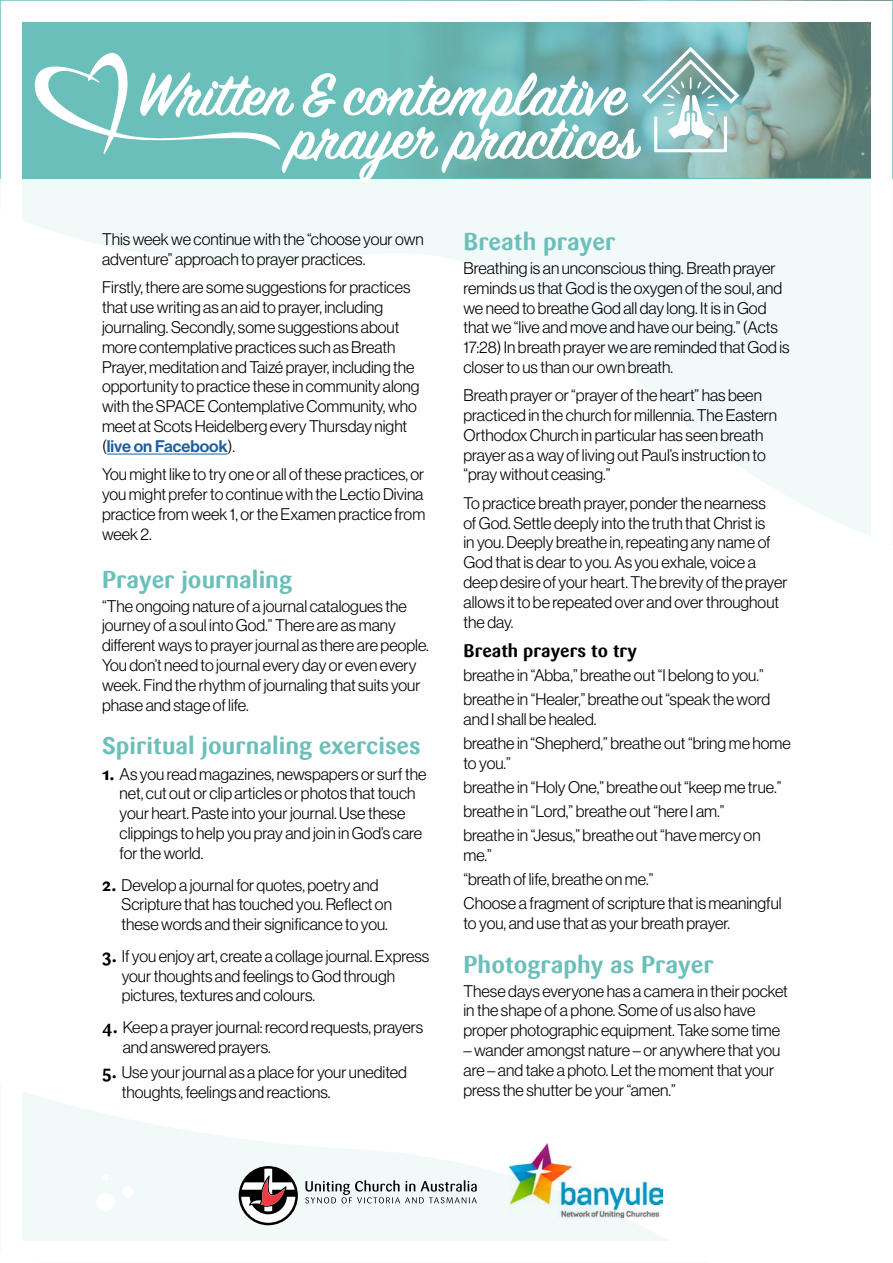
<style>
.page{position:relative;width:893px;height:1263px;background:#fff}
.page>*{position:absolute;margin:0;border:0;box-sizing:border-box;transform-origin:0 0}
.t1{font:600 67.5px "Sign Painter House Script";color:#fff}
.t2{font:700 24px "Sari";color:#6bbfba}
.t3{font:700 18px "Sari";color:#000}
.t4{font:16.5px/19.8px "N Haas Grotesk DS Pro 45 Lt";color:#000}
.t5{font:16.5px "N Haas Grotesk DS Pro 65 Md";color:#215e9e}
.s1{font-family:"N Haas Grotesk DS Pro 45 Lt";color:#000}
.s2{font-family:"Sari";font-weight:700;font-size:18px}
</style>
<div class="page">
<svg style="left:0;top:1084px;width:706px;height:179px;fill:#f1f9f9"></svg>
<svg style="left:0;top:179px;width:893px;height:366px"></svg>
<div style="left:0;top:0;width:893px;height:179px;background:#6bbfba"></div>
<img style="left:388px;top:0;width:503px;height:178px">
<div style="left:1px;top:1px;width:891px;height:1261px;border:21px solid #fff"></div>
<div style="left:96px;top:1193px;width:19px;height:18px;background:#fff;border-radius:50%"></div>
<div style="left:122px;top:1186px;width:11px;height:11px;background:#fff;border-radius:50%"></div>
<svg style="left:102px;top:1174px;width:6px;height:6px"></svg>
<svg style="left:642px;top:47px;width:97px;height:105px;background:#9ac4c4"></svg>
<svg style="left:34px;top:53px;width:246px;height:101px"></svg>
<hr style="left:107px;top:454px;width:121px;height:1px;background:#215e9e">
<svg style="left:305px;top:1180px;width:172px;height:23px"></svg>
<svg style="left:239px;top:1166px;width:59px;height:59px"></svg>
<img style="left:510px;top:1144px;width:153px;height:74px">
<h1 class="t1" style="left:138px;top:54px;width:489px">Written &amp; contemplative</h1>
<h1 class="t1" style="left:291px;top:97px;width:349px">prayer practices</h1>
<p class="t4" style="left:102px;top:230px;width:323px">This week we continue with the “choose your own adventure” approach to prayer practices.</p>
<p class="t4" style="left:102px;top:278px;width:319px">Firstly, there are some suggestions for practices that use writing as an aid to prayer, including journaling. Secondly, some suggestions about more contemplative practices such as Breath Prayer, meditation and Taizé prayer, including the opportunity to practice these in community along with the SPACE Contemplative Community, who meet at Scots Heidelberg every Thursday night</p>
<p class="t5" style="left:102px;top:436px;width:135px"><span class="s1">(</span>live on Facebook<span class="s1">).</span></p>
<p class="t4" style="left:102px;top:464px;width:325px;text-align:justify">You might like to try one or all of these practices, or you might prefer to continue with the Lectio Divina practice from week 1, or the Examen practice from week 2.</p>
<h2 class="t2" style="left:102px;top:565px;width:192px">Prayer journaling</h2>
<p class="t4" style="left:102px;top:596px;width:328px">“The ongoing nature of a journal catalogues the journey of a soul into God.” There are as many different ways to prayer journal as there are people.<br>You don’t need to journal every day or even every week. Find the rhythm of journaling that suits your phase and stage of life.</p>
<h2 class="t2" style="left:102px;top:732px;width:320px">Spiritual journaling exercises</h2>
<p class="t4" style="left:120px;top:764px;width:308px;text-indent:-18px"><span class="s2">1.</span> As you read magazines, newspapers or surf the net, cut out or clip articles or photos that touch your heart. Paste into your journal. Use these clippings to help you pray and join in God’s care for the world.</p>
<p class="t4" style="left:122px;top:875px;width:272px;text-indent:-19px"><span class="s2">2.</span> Develop a journal for quotes, poetry and<br>Scripture that has touched you. Reflect on these words and their significance to you.</p>
<p class="t4" style="left:122px;top:946px;width:309px;text-indent:-20px"><span class="s2">3.</span> If you enjoy art, create a collage journal. Express your thoughts and feelings to God through pictures, textures and colours.</p>
<p class="t4" style="left:123px;top:1017px;width:302px;text-indent:-21px"><span class="s2">4.</span> Keep a prayer journal: record requests, prayers and answered prayers.</p>
<p class="t4" style="left:122px;top:1062px;width:287px;text-indent:-20px"><span class="s2">5.</span> Use your journal as a place for your unedited thoughts, feelings and reactions.</p>
<h2 class="t2" style="left:463px;top:227px;width:153px">Breath prayer</h2>
<p class="t4" style="left:463px;top:258px;width:328px">Breathing is an unconscious thing. Breath prayer reminds us that God is the oxygen of the soul, and we need to breathe God all day long. It is in God that we “live and move and have our being.” (Acts 17:28) In breath prayer we are reminded that God is closer to us than our own breath.</p>
<p class="t4" style="left:463px;top:386px;width:315px">Breath prayer or “prayer of the heart” has been practiced in the church for millennia. The Eastern Orthodox Church in particular has seen breath prayer as a way of living out Paul’s instruction to “pray without ceasing.”</p>
<p class="t4" style="left:463px;top:493px;width:326px">To practice breath prayer, ponder the nearness<br>of God. Settle deeply into the truth that Christ is<br>in you. Deeply breathe in, repeating any name of God that is dear to you. As you exhale, voice a deep desire of your heart. The brevity of the prayer allows it to be repeated over and over throughout the day.</p>
<p class="t3" style="left:463px;top:640px;width:175px">Breath prayers to try</p>
<p class="t4" style="left:463px;top:663px;width:308px;line-height:24px">breathe in “Abba,” breathe out “I belong to you.” breathe in “Healer,” breathe out “speak the word</p>
<p class="t4" style="left:463px;top:707px;width:329px;line-height:24px">and I shall be healed.<br>breathe in “Shepherd,” breathe out “bring me home</p>
<p class="t4" style="left:463px;top:751px;width:319px;line-height:24px">to you.”<br>breathe in “Holy One,” breathe out “keep me true.” breathe in “Lord,” breathe out “here I am.”<br>breathe in “Jesus,” breathe out “have mercy on</p>
<p class="t4" style="left:463px;top:843px;width:320px;line-height:24px">me.”<br>“breath of life, breathe on me.”<br>Choose a fragment of scripture that is meaningful</p>
<p class="t4" style="left:463px;top:913px;width:268px">to you, and use that as your breath prayer.</p>
<h2 class="t2" style="left:463px;top:950px;width:252px">Photography as Prayer</h2>
<p class="t4" style="left:463px;top:981px;width:326px">These days everyone has a camera in their pocket in the shape of a phone. Some of us also have proper photographic equipment. Take some time</p>
<p class="t4" style="left:463px;top:1040px;width:318px">– wander amongst nature – or anywhere that you are – and take a photo. Let the moment that your press the shutter be your “amen.”</p>
</div>
